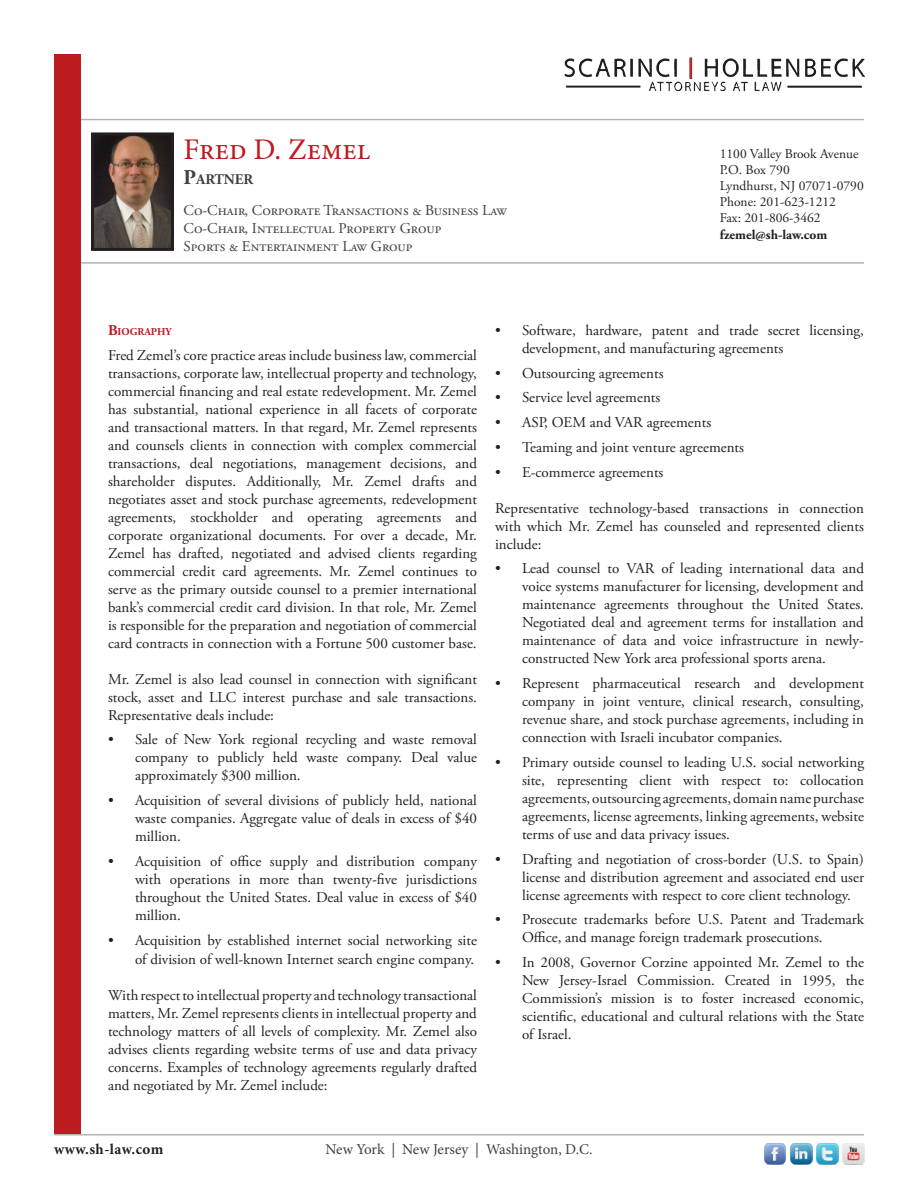
<style>
.page{position:relative;width:918px;height:1188px;background:#fff}
.page>*{position:absolute;margin:0;border:0;box-sizing:border-box;transform-origin:0 0}
.t1{font:30px "Minion Pro";color:#bc1b20}
.t2{font:15px/18px "Adobe Garamond Pro";color:#231f20;text-align:justify}
.t3{font:15px/18px "Adobe Garamond Pro";color:#3e4143}
.t4{font:15px "Minion Pro";letter-spacing:-.01em;color:#3e4143}
.t5{font:700 15px "Minion Pro";letter-spacing:.035em;color:#231f20}
.t6{font:700 14.7px "Adobe Garamond Pro";color:#3e4143}
.t7{font:13.5px "Adobe Garamond Pro";color:#231f20}
.t8{font:700 13.5px "Adobe Garamond Pro";color:#231f20}
.t9{font:700 10.5px "Adobe Garamond Pro";color:#bc1b20}
.s1{font-size:21px}
.s2{font-size:15px}
</style>
<div class="page">
<img style="left:764px;top:1143px;width:22px;height:22px">
<img style="left:791px;top:1143px;width:21px;height:22px">
<img style="left:817px;top:1143px;width:21px;height:22px">
<img style="left:843px;top:1143px;width:21px;height:22px">
<div style="left:54px;top:54px;width:27px;height:1080px;background:#bc1b20"></div>
<img style="left:565px;top:57px;width:299px;height:34px">
<hr style="left:81px;top:262px;width:783px;height:2px;background:#3e4143">
<hr style="left:81px;top:119px;width:783px;height:1px;background:#3e4143">
<hr style="left:54px;top:1134px;width:810px;height:2px;background:#3e4143">
<img style="left:95px;top:136px;width:75px;height:111px">
<div style="left:91px;top:132px;width:83px;height:119px;border:3px solid #231f20"></div>
<p class="t1" style="left:184px;top:130px;width:189px">Fred D. Zemel</p>
<p class="t6" style="left:184px;top:171px;width:71px"><span class="s1">P</span>ARTNER</p>
<p class="t3" style="left:184px;top:201px;width:325px">Co-Chair, Corporate Transactions &amp; Business Law<br>Co-Chair, Intellectual Property Group</p>
<p class="t3" style="left:184px;top:237px;width:231px">Sports &amp; Entertainment Law Group</p>
<p class="t7" style="left:720px;top:145px;width:140px">1100 Valley Brook Avenue</p>
<p class="t7" style="left:720px;top:161px;width:71px">P.O. Box 790</p>
<p class="t7" style="left:720px;top:178px;width:145px">Lyndhurst, NJ 07071-0790</p>
<p class="t7" style="left:720px;top:194px;width:118px">Phone: 201-623-1212</p>
<p class="t7" style="left:720px;top:210px;width:102px">Fax: 201-806-3462</p>
<p class="t8" style="left:720px;top:226px;width:109px">fzemel@sh-law.com</p>
<p class="t9" style="left:108px;top:325px;width:65px"><span class="s2">B</span>IOGRAPHY</p>
<p class="t2" style="left:108px;top:346px;width:371px">Fred Zemel’s core practice areas include business law, commercial transactions, corporate law, intellectual property and technology, commercial financing and real estate redevelopment. Mr. Zemel has substantial, national experience in all facets of corporate and transactional matters. In that regard, Mr. Zemel represents and counsels clients in connection with complex commercial transactions, deal negotiations, management decisions, and shareholder disputes. Additionally, Mr. Zemel drafts and negotiates asset and stock purchase agreements, redevelopment agreements, stockholder and operating agreements and corporate organizational documents. For over a decade, Mr.<br>Zemel has drafted, negotiated and advised clients regarding commercial credit card agreements. Mr. Zemel continues to serve as the primary outside counsel to a premier international bank’s commercial credit card division. In that role, Mr. Zemel is responsible for the preparation and negotiation of commercial card contracts in connection with a Fortune 500 customer base.</p>
<p class="t2" style="left:108px;top:670px;width:371px">Mr. Zemel is also lead counsel in connection with significant stock, asset and LLC interest purchase and sale transactions.<br>Representative deals include:</p>
<p class="t2" style="left:135px;top:731px;width:343px;text-indent:-27px">• Sale of New York regional recycling and waste removal company to publicly held waste company. Deal value approximately $300 million.</p>
<p class="t2" style="left:135px;top:792px;width:344px;text-indent:-27px">• Acquisition of several divisions of publicly held, national waste companies. Aggregate value of deals in excess of $40 million.</p>
<p class="t2" style="left:135px;top:853px;width:343px;text-indent:-27px">• Acquisition of office supply and distribution company with operations in more than twenty-five jurisdictions throughout the United States. Deal value in excess of $40 million.</p>
<p class="t2" style="left:108px;top:931px;width:371px;line-height:19.8px;text-align:right">• Acquisition by established internet social networking site of division of well-known Internet search engine company.</p>
<p class="t2" style="left:108px;top:987px;width:371px">With respect to intellectual property and technology transactional matters, Mr. Zemel represents clients in intellectual property and technology matters of all levels of complexity. Mr. Zemel also advises clients regarding website terms of use and data privacy concerns. Examples of technology agreements regularly drafted and negotiated by Mr. Zemel include:</p>
<p class="t2" style="left:522px;top:322px;width:343px;text-indent:-27px">• Software, hardware, patent and trade secret licensing, development, and manufacturing agreements</p>
<p class="t2" style="left:495px;top:364px;width:170px">• Outsourcing agreements</p>
<p class="t2" style="left:495px;top:389px;width:167px">• Service level agreements</p>
<p class="t2" style="left:495px;top:414px;width:218px">• ASP, OEM and VAR agreements</p>
<p class="t2" style="left:495px;top:439px;width:251px">• Teaming and joint venture agreements</p>
<p class="t2" style="left:495px;top:463px;width:170px">• E-commerce agreements</p>
<p class="t2" style="left:495px;top:499px;width:370px">Representative technology-based transactions in connection with which Mr. Zemel has counseled and represented clients include:</p>
<p class="t2" style="left:522px;top:560px;width:344px;text-indent:-27px">• Lead counsel to VAR of leading international data and voice systems manufacturer for licensing, development and maintenance agreements throughout the United States.<br>Negotiated deal and agreement terms for installation and maintenance of data and voice infrastructure in newly&shy;constructed New York area professional sports arena.</p>
<p class="t2" style="left:522px;top:675px;width:343px;text-indent:-27px">• Represent pharmaceutical research and development company in joint venture, clinical research, consulting, revenue share, and stock purchase agreements, including in connection with Israeli incubator companies.</p>
<p class="t2" style="left:522px;top:754px;width:344px;text-indent:-27px">• Primary outside counsel to leading U.S. social networking site, representing client with respect to: collocation agreements, outsourcing agreements, domain name purchase agreements, license agreements, linking agreements, website terms of use and data privacy issues.</p>
<p class="t2" style="left:522px;top:850px;width:344px;text-indent:-27px">• Drafting and negotiation of cross-border (U.S. to Spain) license and distribution agreement and associated end user license agreements with respect to core client technology.</p>
<p class="t2" style="left:522px;top:911px;width:343px;text-indent:-27px">• Prosecute trademarks before U.S. Patent and Trademark<br>Office, and manage foreign trademark prosecutions.</p>
<p class="t2" style="left:522px;top:954px;width:343px;text-indent:-27px">• In 2008, Governor Corzine appointed Mr. Zemel to the New Jersey-Israel Commission. Created in 1995, the Commission’s mission is to foster increased economic, scientific, educational and cultural relations with the State of Israel.</p>
<p class="t5" style="left:54px;top:1139px;width:111px">www.sh-law.com</p>
<p class="t4" style="left:325px;top:1139px;width:269px">New York | New Jersey | Washington, D.C.</p>
</div>
